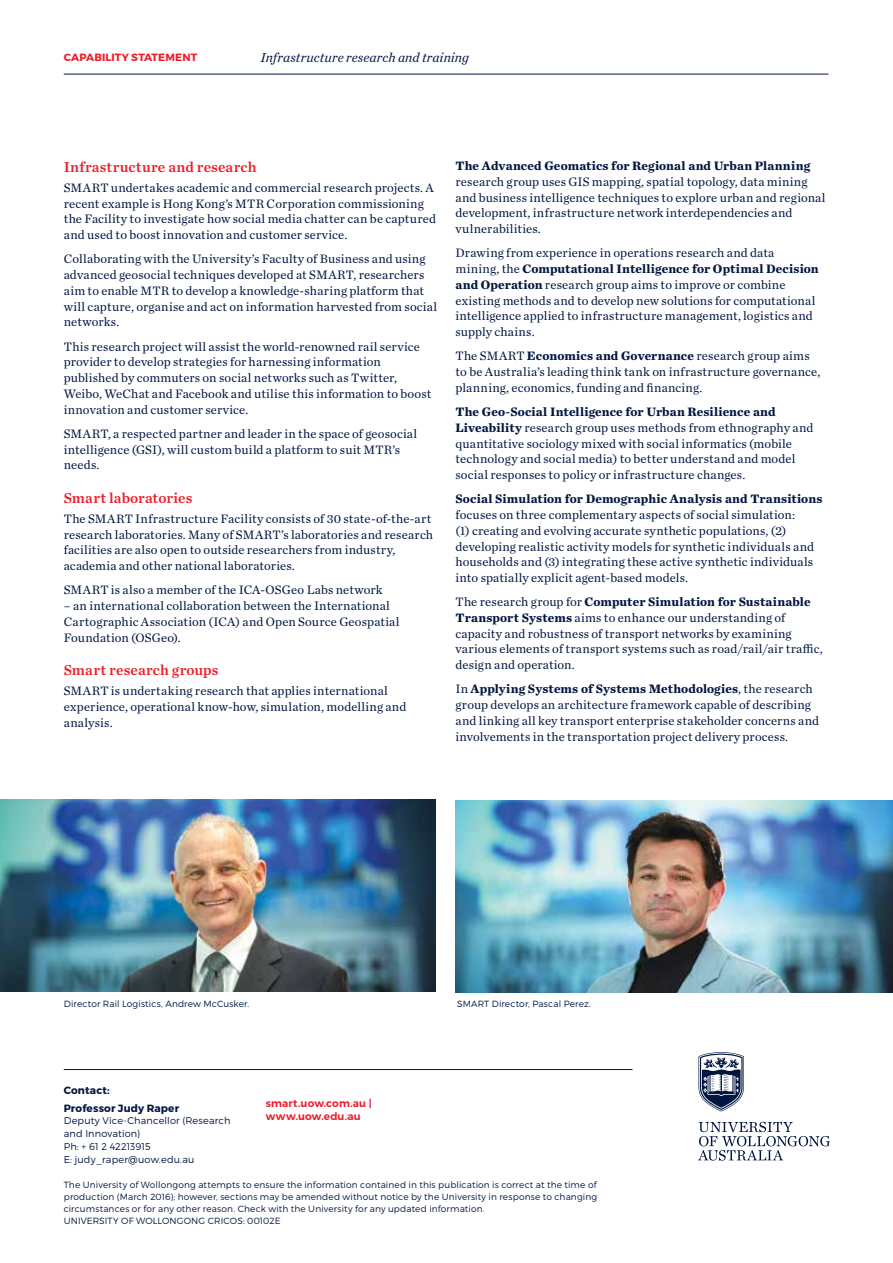
<style>
.page{position:relative;width:893px;height:1263px;background:#fff}
.page>*{position:absolute;margin:0;border:0;box-sizing:border-box;transform-origin:0 0}
.t1{font:15px "Chronicle Text G1 Semi";letter-spacing:.01em;color:#ed1c29}
.t2{font:italic 13.5px "Chronicle Text G1";letter-spacing:.005em;color:#001641}
.t3{font:12.75px/15.8px "Chronicle Text G1";letter-spacing:.01em;color:#001641}
.t4{font:700 12.75px "Chronicle Text G1";letter-spacing:.01em;color:#001641}
.t5{font:600 10.5px/13.5px "Montserrat";letter-spacing:.015em;color:#ed1c29}
.t6{font:700 10.5px/17.7px "Montserrat";letter-spacing:.015em;color:#001641}
.t7{font:700 10.5px "Montserrat";letter-spacing:.01em;color:#ed1c29}
.t8{font:300 9.75px/12.8px "Montserrat";letter-spacing:.01em;color:#001641}
.t9{font:300 9px/12px "Montserrat";letter-spacing:.015em;color:#001641}
.s1{font-weight:700}
</style>
<div class="page">
<svg style="left:698px;top:1122px;width:132px;height:39px"></svg>
<svg style="left:698px;top:1052px;width:46px;height:59px"></svg>
<hr style="left:64px;top:1069px;width:568px;height:1px;background:#001641">
<hr style="left:64px;top:74px;width:764px;height:1px;background:#001641">
<img style="left:456px;top:800px;width:437px;height:192px">
<img style="left:0;top:799px;width:436px;height:193px">
<p class="t7" style="left:64px;top:51px;width:135px">CAPABILITY STATEMENT</p>
<p class="t2" style="left:260px;top:47px;width:210px">Infrastructure research and training</p>
<p class="t1" style="left:64px;top:155px;width:194px">Infrastructure and research</p>
<p class="t3" style="left:64px;top:179px;width:374px">SMART undertakes academic and commercial research projects. A recent example is Hong Kong’s MTR Corporation commissioning the Facility to investigate how social media chatter can be captured and used to boost innovation and customer service.</p>
<p class="t3" style="left:64px;top:250px;width:375px">Collaborating with the University’s Faculty of Business and using advanced geosocial techniques developed at SMART, researchers aim to enable MTR to develop a knowledge-sharing platform that will capture, organise and act on information harvested from social networks.</p>
<p class="t3" style="left:64px;top:338px;width:369px">This research project will assist the world-renowned rail service provider to develop strategies for harnessing information published by commuters on social networks such as Twitter, Weibo, WeChat and Facebook and utilise this information to boost innovation and customer service.</p>
<p class="t3" style="left:64px;top:425px;width:355px">SMART, a respected partner and leader in the space of geosocial intelligence (GSI), will custom build a platform to suit MTR’s needs.</p>
<p class="t1" style="left:64px;top:486px;width:130px">Smart laboratories</p>
<p class="t3" style="left:64px;top:510px;width:371px">The SMART Infrastructure Facility consists of 30 state-of-the-art research laboratories. Many of SMART’s laboratories and research facilities are also open to outside researchers from industry, academia and other national laboratories.</p>
<p class="t3" style="left:64px;top:581px;width:320px">SMART is also a member of the ICA-OSGeo Labs network</p>
<p class="t3" style="left:64px;top:597px;width:337px">– an international collaboration between the International<br>Cartographic Association (ICA) and Open Source Geospatial<br>Foundation (OSGeo).</p>
<p class="t1" style="left:64px;top:658px;width:156px">Smart research groups</p>
<p class="t3" style="left:64px;top:682px;width:344px">SMART is undertaking research that applies international experience, operational know-how, simulation, modelling and analysis.</p>
<p class="t4" style="left:455px;top:155px;width:356px">The Advanced Geomatics for Regional and Urban Planning</p>
<p class="t3" style="left:455px;top:173px;width:372px">research group uses GIS mapping, spatial topology, data mining and business intelligence techniques to explore urban and regional development, infrastructure network interdependencies and vulnerabilities.</p>
<p class="t3" style="left:455px;top:244px;width:365px">Drawing from experience in operations research and data mining, the <span class="s1">Computational Intelligence for Optimal Decision and Operation</span> research group aims to improve or combine existing methods and to develop new solutions for computational intelligence applied to infrastructure management, logistics and supply chains.</p>
<p class="t3" style="left:455px;top:347px;width:366px">The SMART <span class="s1">Economics and Governance</span> research group aims to be Australia’s leading think tank on infrastructure governance, planning, economics, funding and financing.</p>
<p class="t3" style="left:455px;top:403px;width:359px"><span class="s1">The Geo-Social Intelligence for Urban Resilience and Liveability</span> research group uses methods from ethnography and quantitative sociology mixed with social informatics (mobile technology and social media) to better understand and model social responses to policy or infrastructure changes.</p>
<p class="t4" style="left:455px;top:489px;width:368px">Social Simulation for Demographic Analysis and Transitions</p>
<p class="t3" style="left:455px;top:506px;width:360px">focuses on three complementary aspects of social simulation:<br>(1) creating and evolving accurate synthetic populations, (2) developing realistic activity models for synthetic individuals and households and (3) integrating these active synthetic individuals into spatially explicit agent-based models.</p>
<p class="t3" style="left:455px;top:593px;width:369px">The research group for <span class="s1">Computer Simulation for Sustainable Transport Systems</span> aims to enhance our understanding of capacity and robustness of transport networks by examining various elements of transport systems such as road/rail/air traffic, design and operation.</p>
<p class="t3" style="left:455px;top:681px;width:365px">In <span class="s1">Applying Systems of Systems Methodologies</span>, the research group develops an architecture framework capable of describing and linking all key transport enterprise stakeholder concerns and involvements in the transportation project delivery process.</p>
<p class="t9" style="left:64px;top:997px;width:187px">Director Rail Logistics, Andrew McCusker.</p>
<p class="t9" style="left:457px;top:997px;width:135px">SMART Director, Pascal Perez.</p>
<p class="t6" style="left:64px;top:1081px;width:117px">Contact:<br>Professor Judy Raper</p>
<p class="t8" style="left:64px;top:1114px;width:168px">Deputy Vice-Chancellor (Research and Innovation)<br>Ph: + 61 2 42213915<br>E: judy_raper@uow.edu.au</p>
<p class="t5" style="left:266px;top:1096px;width:108px">smart.uow.com.au | www.uow.edu.au</p>
<p class="t9" style="left:64px;top:1179px;width:535px">The University of Wollongong attempts to ensure the information contained in this publication is correct at the time of production (March 2016); however, sections may be amended without notice by the University in response to changing circumstances or for any other reason. Check with the University for any updated information.<br>UNIVERSITY OF WOLLONGONG CRICOS: 00102E</p>
</div>
